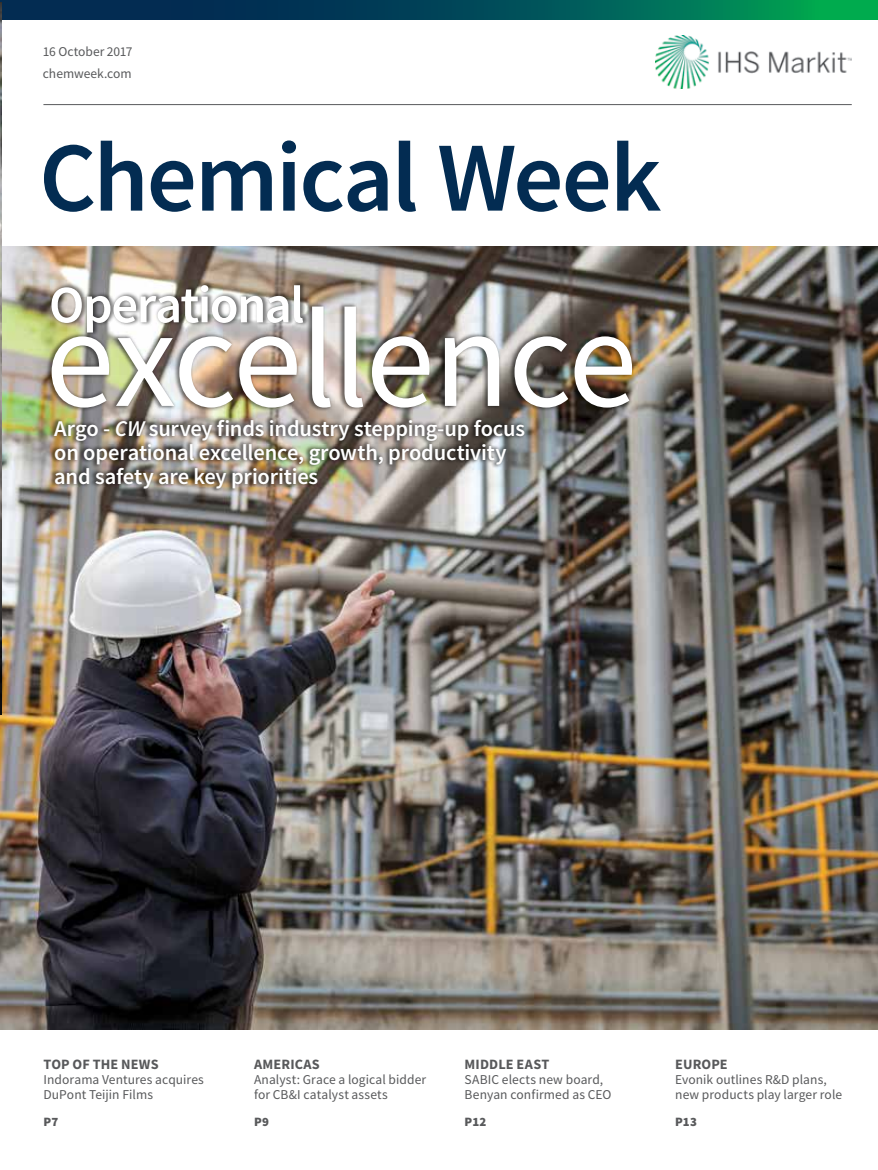
<style>
.page{position:relative;width:878px;height:1170px;background:#fff}
.page>*{position:absolute;margin:0;border:0;box-sizing:border-box;transform-origin:0 0}
.t1{font:139.5px "Source Sans Pro";letter-spacing:-.02em;color:#fff}
.t2{font:600 99px "Source Sans Pro";letter-spacing:-.025em;color:#032c52}
.t3{font:600 52.5px "Source Sans Pro";letter-spacing:-.03em;color:#fff}
.t4{font:600 22.5px/24px "Source Sans Pro";letter-spacing:-.01em;color:#fff}
.t5{font:700 14.25px "Source Sans Pro";letter-spacing:.01em;color:#58595b}
.t6{font:13.5px/15px "Source Sans Pro";letter-spacing:.005em;color:#58595b}
.t7{font:900 12.75px "Source Sans Pro";letter-spacing:.015em;color:#58595b}
.s1{font-style:italic}
</style>
<div class="page">
<img style="left:0;top:247px;width:878px;height:782px">
<svg style="left:0;top:0;width:878px;height:19px;background:#005355"></svg>
<hr style="left:43px;top:104px;width:808px;height:1px;background:#58595b">
<div style="left:45px;top:302px;width:589px;height:109px;background:#000;opacity:.51"></div>
<div style="left:50px;top:280px;width:259px;height:56px;background:#000;opacity:.51"></div>
<div style="left:48px;top:415px;width:479px;height:78px;background:#000;opacity:.51"></div>
<img style="left:655px;top:35px;width:196px;height:53px">
<img style="left:0;top:2px;width:2px;height:393px">
<svg style="left:0;top:395px;width:2px;height:319px"></svg>
<p class="t6" style="left:43px;top:40px;width:91px;line-height:22.5px">16 October 2017 chemweek.com</p>
<h2 class="t2" style="left:39px;top:113px;width:624px">Chemical Week</h2>
<h3 class="t3" style="left:49px;top:270px;width:257px">Operational</h3>
<h1 class="t1" style="left:45px;top:271px;width:593px">excellence</h1>
<h3 class="t4" style="left:54px;top:416px;width:472px">Argo - <span class="s1">CW</span> survey finds industry stepping-up focus on operational excellence, growth, productivity and safety are key priorities</h3>
<p class="t5" style="left:43px;top:1054px;width:117px">TOP OF THE NEWS</p>
<p class="t6" style="left:43px;top:1072px;width:162px">Indorama Ventures acquires<br>DuPont Teijin Films</p>
<p class="t7" style="left:43px;top:1113px;width:16px">P7</p>
<p class="t5" style="left:254px;top:1054px;width:67px">AMERICAS</p>
<p class="t6" style="left:254px;top:1072px;width:174px">Analyst: Grace a logical bidder for CB&amp;I catalyst assets</p>
<p class="t7" style="left:254px;top:1113px;width:16px">P9</p>
<p class="t5" style="left:464px;top:1054px;width:86px">MIDDLE EAST</p>
<p class="t6" style="left:464px;top:1072px;width:148px">SABIC elects new board,<br>Benyan confirmed as CEO</p>
<p class="t7" style="left:464px;top:1113px;width:23px">P12</p>
<p class="t5" style="left:675px;top:1054px;width:54px">EUROPE</p>
<p class="t6" style="left:675px;top:1072px;width:168px">Evonik outlines R&amp;D plans, new products play larger role</p>
<p class="t7" style="left:675px;top:1113px;width:23px">P13</p>
</div>
